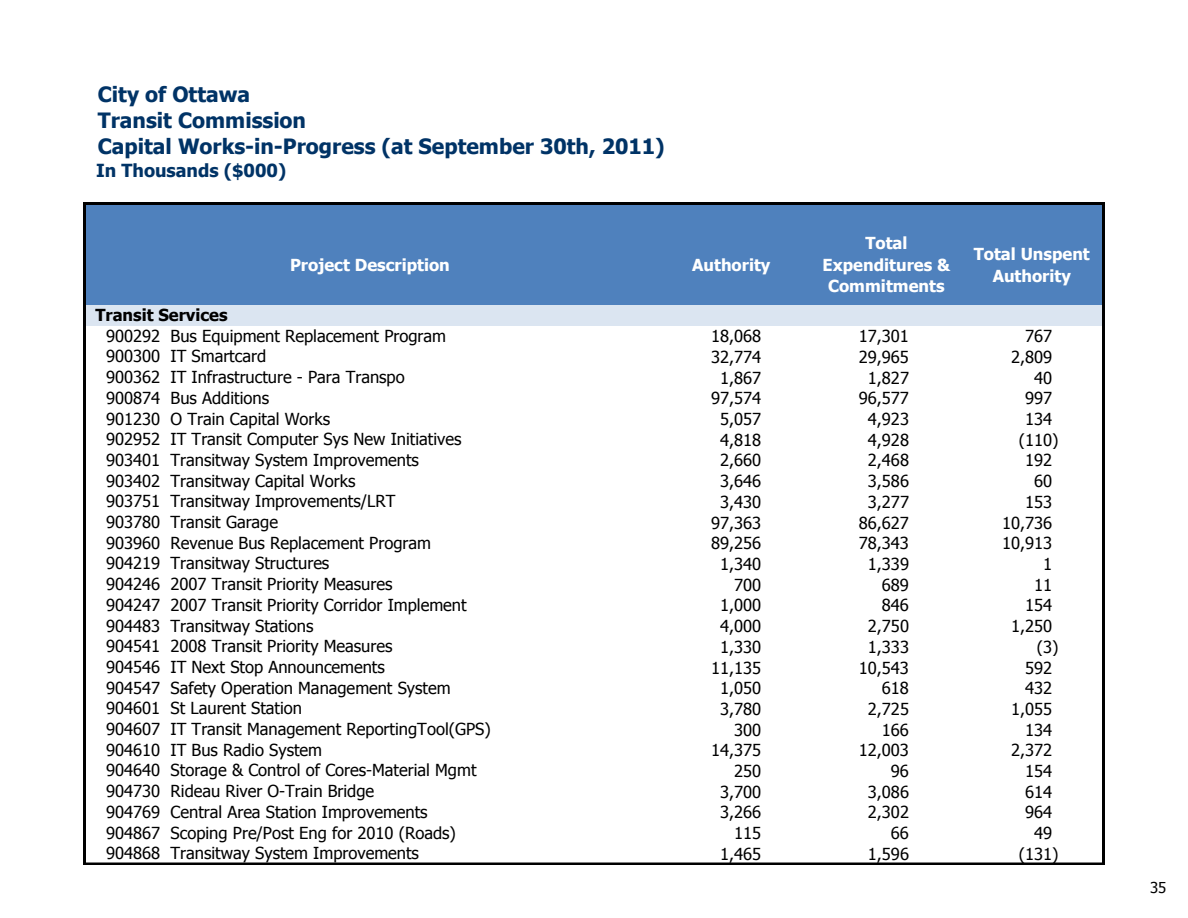
<style>
.page{position:relative;width:1188px;height:918px;background:#fff}
.page>*{position:absolute;margin:0;border:0;box-sizing:border-box;transform-origin:0 0}
.t1{font:700 21px "Tahoma";color:#036}
.t2{font:700 18px "Tahoma";color:#036}
.t3{font:16.5px "Tahoma";color:#000}
.t4{font:700 16.5px/21.5px "Tahoma";color:#fff;text-align:center}
.t5{font:700 16.5px "Tahoma";color:#000}
.t6{font:15px "Tahoma";color:#000}
</style>
<div class="page">
<div style="left:86px;top:203px;width:1017px;height:102px;background:#4f81bd"></div>
<div style="left:86px;top:305px;width:1017px;height:20px;background:#dbe5f1"></div>
<hr style="left:83px;top:202px;width:3px;height:662px;background:#000">
<hr style="left:1102px;top:205px;width:3px;height:659px;background:#000">
<hr style="left:86px;top:202px;width:1019px;height:3px;background:#000">
<hr style="left:86px;top:863px;width:1016px;height:1px;background:#000">
<p class="t1" style="left:98px;top:81px;width:154px">City of Ottawa</p>
<p class="t1" style="left:98px;top:107px;width:210px">Transit Commission</p>
<p class="t1" style="left:98px;top:133px;width:568px">Capital Works-in-Progress (at September 30th, 2011)</p>
<p class="t2" style="left:96px;top:159px;width:192px">In Thousands ($000)</p>
<p class="t4" style="left:290px;top:253px;width:161px">Project Description</p>
<p class="t4" style="left:692px;top:253px;width:80px">Authority</p>
<p class="t4" style="left:823px;top:232px;width:129px">Total<br>Expenditures &amp;<br>Commitments</p>
<p class="t4" style="left:974px;top:243px;width:118px">Total Unspent<br>Authority</p>
<p class="t5" style="left:95px;top:304px;width:134px">Transit Services</p>
<p class="t3" style="left:106px;top:325px;width:341px">900292 Bus Equipment Replacement Program</p>
<p class="t3" style="left:711px;top:326px;width:52px">18,068</p>
<p class="t3" style="left:859px;top:326px;width:52px">17,301</p>
<p class="t3" style="left:1025px;top:326px;width:29px">767</p>
<p class="t3" style="left:106px;top:346px;width:161px">900300 IT Smartcard</p>
<p class="t3" style="left:711px;top:346px;width:52px">32,774</p>
<p class="t3" style="left:859px;top:346px;width:52px">29,965</p>
<p class="t3" style="left:1011px;top:346px;width:43px">2,809</p>
<p class="t3" style="left:106px;top:367px;width:300px">900362 IT Infrastructure - Para Transpo</p>
<p class="t3" style="left:720px;top:367px;width:43px">1,867</p>
<p class="t3" style="left:868px;top:367px;width:43px">1,827</p>
<p class="t3" style="left:1034px;top:367px;width:20px">40</p>
<p class="t3" style="left:106px;top:387px;width:164px">900874 Bus Additions</p>
<p class="t3" style="left:711px;top:388px;width:52px">97,574</p>
<p class="t3" style="left:859px;top:388px;width:52px">96,577</p>
<p class="t3" style="left:1025px;top:388px;width:29px">997</p>
<p class="t3" style="left:106px;top:408px;width:226px">901230 O Train Capital Works</p>
<p class="t3" style="left:720px;top:409px;width:43px">5,057</p>
<p class="t3" style="left:868px;top:409px;width:43px">4,923</p>
<p class="t3" style="left:1025px;top:409px;width:29px">134</p>
<p class="t3" style="left:106px;top:429px;width:357px">902952 IT Transit Computer Sys New Initiatives</p>
<p class="t3" style="left:720px;top:429px;width:43px">4,818</p>
<p class="t3" style="left:868px;top:429px;width:43px">4,928</p>
<p class="t3" style="left:1019px;top:429px;width:41px">(110)</p>
<p class="t3" style="left:106px;top:449px;width:314px">903401 Transitway System Improvements</p>
<p class="t3" style="left:720px;top:450px;width:43px">2,660</p>
<p class="t3" style="left:868px;top:450px;width:43px">2,468</p>
<p class="t3" style="left:1025px;top:450px;width:29px">192</p>
<p class="t3" style="left:106px;top:470px;width:251px">903402 Transitway Capital Works</p>
<p class="t3" style="left:720px;top:471px;width:43px">3,646</p>
<p class="t3" style="left:868px;top:471px;width:43px">3,586</p>
<p class="t3" style="left:1034px;top:471px;width:20px">60</p>
<p class="t3" style="left:106px;top:491px;width:291px">903751 Transitway Improvements/LRT</p>
<p class="t3" style="left:720px;top:491px;width:43px">3,430</p>
<p class="t3" style="left:868px;top:491px;width:43px">3,277</p>
<p class="t3" style="left:1025px;top:491px;width:29px">153</p>
<p class="t3" style="left:106px;top:512px;width:173px">903780 Transit Garage</p>
<p class="t3" style="left:711px;top:512px;width:52px">97,363</p>
<p class="t3" style="left:859px;top:512px;width:52px">86,627</p>
<p class="t3" style="left:1002px;top:512px;width:52px">10,736</p>
<p class="t3" style="left:106px;top:532px;width:326px">903960 Revenue Bus Replacement Program</p>
<p class="t3" style="left:711px;top:533px;width:52px">89,256</p>
<p class="t3" style="left:859px;top:533px;width:52px">78,343</p>
<p class="t3" style="left:1002px;top:533px;width:52px">10,913</p>
<p class="t3" style="left:106px;top:553px;width:225px">904219 Transitway Structures</p>
<p class="t3" style="left:720px;top:553px;width:43px">1,340</p>
<p class="t3" style="left:868px;top:553px;width:43px">1,339</p>
<p class="t3" style="left:1043px;top:553px;width:11px">1</p>
<p class="t3" style="left:106px;top:574px;width:288px">904246 2007 Transit Priority Measures</p>
<p class="t3" style="left:734px;top:574px;width:29px">700</p>
<p class="t3" style="left:882px;top:574px;width:29px">689</p>
<p class="t3" style="left:1034px;top:574px;width:20px">11</p>
<p class="t3" style="left:106px;top:594px;width:362px">904247 2007 Transit Priority Corridor Implement</p>
<p class="t3" style="left:720px;top:595px;width:43px">1,000</p>
<p class="t3" style="left:882px;top:595px;width:29px">846</p>
<p class="t3" style="left:1025px;top:595px;width:29px">154</p>
<p class="t3" style="left:106px;top:615px;width:209px">904483 Transitway Stations</p>
<p class="t3" style="left:720px;top:616px;width:43px">4,000</p>
<p class="t3" style="left:868px;top:616px;width:43px">2,750</p>
<p class="t3" style="left:1011px;top:616px;width:43px">1,250</p>
<p class="t3" style="left:106px;top:636px;width:288px">904541 2008 Transit Priority Measures</p>
<p class="t3" style="left:720px;top:636px;width:43px">1,330</p>
<p class="t3" style="left:868px;top:636px;width:43px">1,333</p>
<p class="t3" style="left:1037px;top:636px;width:23px">(3)</p>
<p class="t3" style="left:106px;top:656px;width:280px">904546 IT Next Stop Announcements</p>
<p class="t3" style="left:711px;top:657px;width:52px">11,135</p>
<p class="t3" style="left:859px;top:657px;width:52px">10,543</p>
<p class="t3" style="left:1025px;top:657px;width:29px">592</p>
<p class="t3" style="left:106px;top:677px;width:346px">904547 Safety Operation Management System</p>
<p class="t3" style="left:720px;top:678px;width:43px">1,050</p>
<p class="t3" style="left:882px;top:678px;width:29px">618</p>
<p class="t3" style="left:1025px;top:678px;width:29px">432</p>
<p class="t3" style="left:106px;top:698px;width:198px">904601 St Laurent Station</p>
<p class="t3" style="left:720px;top:698px;width:43px">3,780</p>
<p class="t3" style="left:868px;top:698px;width:43px">2,725</p>
<p class="t3" style="left:1011px;top:698px;width:43px">1,055</p>
<p class="t3" style="left:106px;top:719px;width:386px">904607 IT Transit Management ReportingTool(GPS)</p>
<p class="t3" style="left:734px;top:719px;width:29px">300</p>
<p class="t3" style="left:882px;top:719px;width:29px">166</p>
<p class="t3" style="left:1025px;top:719px;width:29px">134</p>
<p class="t3" style="left:106px;top:739px;width:218px">904610 IT Bus Radio System</p>
<p class="t3" style="left:711px;top:740px;width:52px">14,375</p>
<p class="t3" style="left:859px;top:740px;width:52px">12,003</p>
<p class="t3" style="left:1011px;top:740px;width:43px">2,372</p>
<p class="t3" style="left:106px;top:760px;width:372px">904640 Storage &amp; Control of Cores-Material Mgmt</p>
<p class="t3" style="left:734px;top:761px;width:29px">250</p>
<p class="t3" style="left:891px;top:761px;width:20px">96</p>
<p class="t3" style="left:1025px;top:761px;width:29px">154</p>
<p class="t3" style="left:106px;top:781px;width:270px">904730 Rideau River O-Train Bridge</p>
<p class="t3" style="left:720px;top:781px;width:43px">3,700</p>
<p class="t3" style="left:868px;top:781px;width:43px">3,086</p>
<p class="t3" style="left:1025px;top:781px;width:29px">614</p>
<p class="t3" style="left:106px;top:801px;width:323px">904769 Central Area Station Improvements</p>
<p class="t3" style="left:720px;top:802px;width:43px">3,266</p>
<p class="t3" style="left:868px;top:802px;width:43px">2,302</p>
<p class="t3" style="left:1025px;top:802px;width:29px">964</p>
<p class="t3" style="left:106px;top:822px;width:351px">904867 Scoping Pre/Post Eng for 2010 (Roads)</p>
<p class="t3" style="left:734px;top:823px;width:29px">115</p>
<p class="t3" style="left:891px;top:823px;width:20px">66</p>
<p class="t3" style="left:1034px;top:823px;width:20px">49</p>
<p class="t3" style="left:106px;top:843px;width:314px">904868 Transitway System Improvements</p>
<p class="t3" style="left:720px;top:843px;width:43px">1,465</p>
<p class="t3" style="left:868px;top:843px;width:43px">1,596</p>
<p class="t3" style="left:1019px;top:843px;width:41px">(131)</p>
<p class="t6" style="left:1150px;top:878px;width:18px">35</p>
</div>
